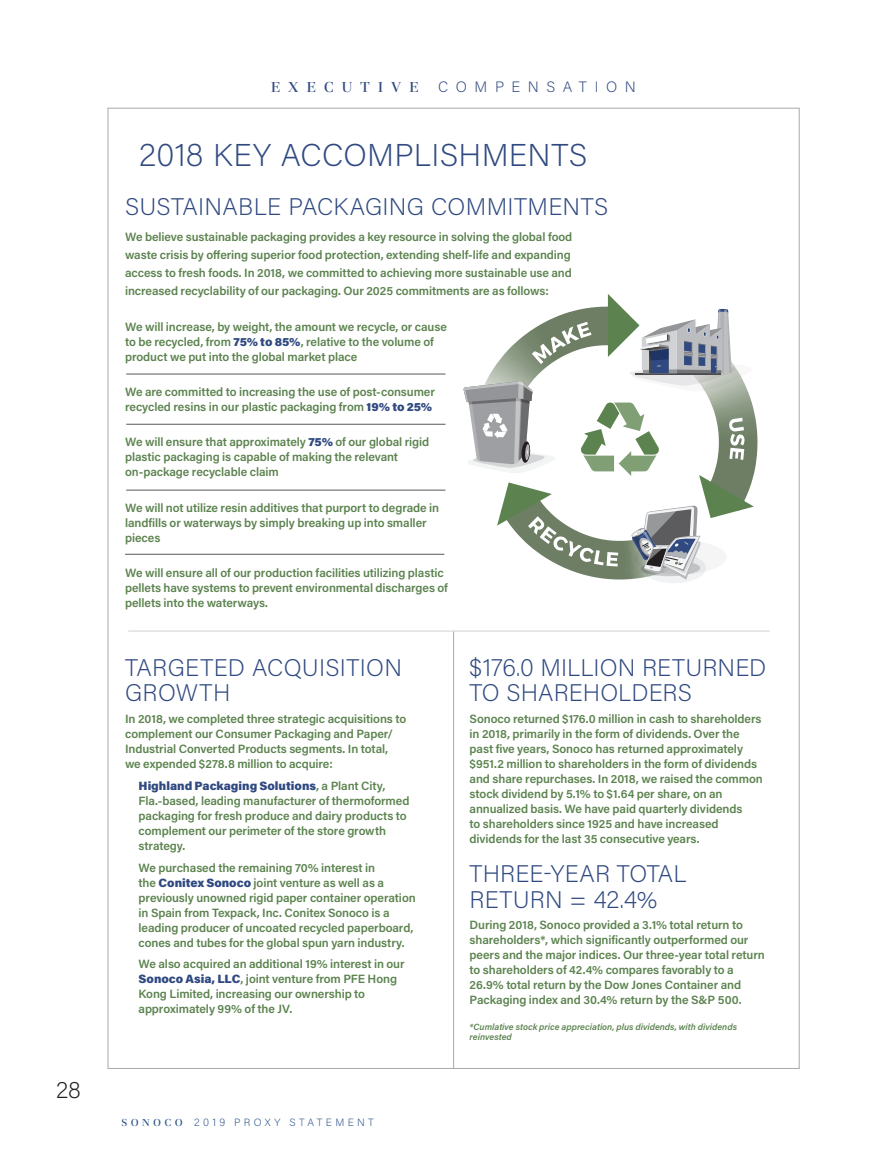
<style>
.page{position:relative;width:891px;height:1161px;background:#fff}
.page>*{position:absolute;margin:0;border:0;box-sizing:border-box;transform-origin:0 0}
.t1{font:200 31.5px "Acumin Pro";letter-spacing:.01em;color:#304a81}
.t2{font:200 24px/25.5px "Acumin Pro";letter-spacing:.005em;color:#304a81}
.t3{font:200 24px "Acumin Pro";color:#231f20}
.t4{font:200 15px "Acumin Pro";letter-spacing:.505em;color:#304a81}
.t5{font:500 15px "Basilia";letter-spacing:.545em;color:#304a81}
.letter_text{font:600 12px/15px "Acumin Pro";letter-spacing:-.01em;color:#5c834f}
.t6{font:200 10.5px "Acumin Pro";letter-spacing:.315em;color:#2c548b}
.letter_text-2{font:italic 600 9px/10.5px "Acumin Pro";color:#5c834f}
.s1{font-weight:900;color:#304a81}
.s2{font-family:"Basilia";font-weight:500}
</style>
<div class="page">
<hr style="left:453px;top:631px;width:1px;height:438px;background:#a8a9ad">
<hr style="left:128px;top:631px;width:642px;height:1px;background:#d1d2d4">
<hr style="left:126px;top:374px;width:319px;height:1px;background:#57585a">
<hr style="left:126px;top:424px;width:319px;height:1px;background:#57585a">
<hr style="left:126px;top:490px;width:319px;height:1px;background:#57585a">
<hr style="left:125px;top:554px;width:319px;height:1px;background:#57585a">
<div style="left:644px;top:554px;width:62px;height:29px;background:#f1f2f3;border-radius:50%"></div>
<svg style="left:464px;top:294px;width:293px;height:286px"></svg>
<h2 class="t3" style="left:56px;top:1073px;width:26px">28</h2>
<p class="t5" style="left:271px;top:78px;width:149px">EXECUTIVE</p>
<p class="t4" style="left:438px;top:76px;width:199px">COMPENSATION</p>
<p class="t1" style="left:139px;top:133px;width:449px">2018 KEY ACCOMPLISHMENTS</p>
<p class="t2" style="left:125px;top:193px;width:485px">SUSTAINABLE PACKAGING COMMITMENTS</p>
<p class="letter_text" style="left:125px;top:227px;width:449px;line-height:18px">We believe sustainable packaging provides a key resource in solving the global food waste crisis by offering superior food protection, extending shelf-life and expanding access to fresh foods. In 2018, we committed to achieving more sustainable use and increased recyclability of our packaging. Our 2025 commitments are as follows:</p>
<p class="letter_text" style="left:125px;top:319px;width:323px">We will increase, by weight, the amount we recycle, or cause to be recycled, from <span class="s1">75% to 85%</span>, relative to the volume of product we put into the global market place</p>
<p class="letter_text" style="left:125px;top:384px;width:311px">We are committed to increasing the use of post-consumer recycled resins in our plastic packaging from <span class="s1">19% to 25%</span></p>
<p class="letter_text" style="left:125px;top:434px;width:306px">We will ensure that approximately <span class="s1">75%</span> of our global rigid plastic packaging is capable of making the relevant on-package recyclable claim</p>
<p class="letter_text" style="left:125px;top:499px;width:316px">We will not utilize resin additives that purport to degrade in landfills or waterways by simply breaking up into smaller pieces</p>
<p class="letter_text" style="left:125px;top:565px;width:324px">We will ensure all of our production facilities utilizing plastic pellets have systems to prevent environmental discharges of pellets into the waterways.</p>
<p class="t2" style="left:125px;top:654px;width:279px">TARGETED ACQUISITION<br>GROWTH</p>
<p class="letter_text" style="left:125px;top:711px;width:283px">In 2018, we completed three strategic acquisitions to complement our Consumer Packaging and Paper/ Industrial Converted Products segments. In total, we expended $278.8 million to acquire:</p>
<p class="letter_text" style="left:139px;top:778px;width:272px"><span class="s1">Highland Packaging Solutions</span>, a Plant City, Fla.-based, leading manufacturer of thermoformed packaging for fresh produce and dairy products to complement our perimeter of the store growth strategy.</p>
<p class="letter_text" style="left:139px;top:859px;width:279px">We purchased the remaining 70% interest in<br>the <span class="s1">Conitex Sonoco</span> joint venture as well as a previously unowned rigid paper container operation in Spain from Texpack, Inc. Conitex Sonoco is a leading producer of uncoated recycled paperboard, cones and tubes for the global spun yarn industry.</p>
<p class="letter_text" style="left:139px;top:956px;width:268px">We also acquired an additional 19% interest in our <span class="s1">Sonoco Asia, LLC</span>, joint venture from PFE Hong Kong Limited, increasing our ownership to approximately 99% of the JV.</p>
<p class="t6" style="left:122px;top:1115px;width:254px"><span class="s2">SONOCO</span> 2019 PROXY STATEMENT</p>
<p class="t2" style="left:470px;top:654px;width:298px">$176.0 MILLION RETURNED<br>TO SHAREHOLDERS</p>
<p class="letter_text" style="left:470px;top:711px;width:295px">Sonoco returned $176.0 million in cash to shareholders in 2018, primarily in the form of dividends. Over the past five years, Sonoco has returned approximately $951.2 million to shareholders in the form of dividends and share repurchases. In 2018, we raised the common stock dividend by 5.1% to $1.64 per share, on an annualized basis. We have paid quarterly dividends<br>to shareholders since 1925 and have increased dividends for the last 35 consecutive years.</p>
<p class="t2" style="left:470px;top:860px;width:218px">THREE-YEAR TOTAL<br>RETURN = 42.4%</p>
<p class="letter_text" style="left:470px;top:917px;width:297px">During 2018, Sonoco provided a 3.1% total return to shareholders*, which significantly outperformed our peers and the major indices. Our three-year total return to shareholders of 42.4% compares favorably to a 26.9% total return by the Dow Jones Container and Packaging index and 30.4% return by the S&amp;P 500.</p>
<p class="letter_text-2" style="left:470px;top:1021px;width:269px">*Cumlative stock price appreciation, plus dividends, with dividends reinvested</p>
</div>
